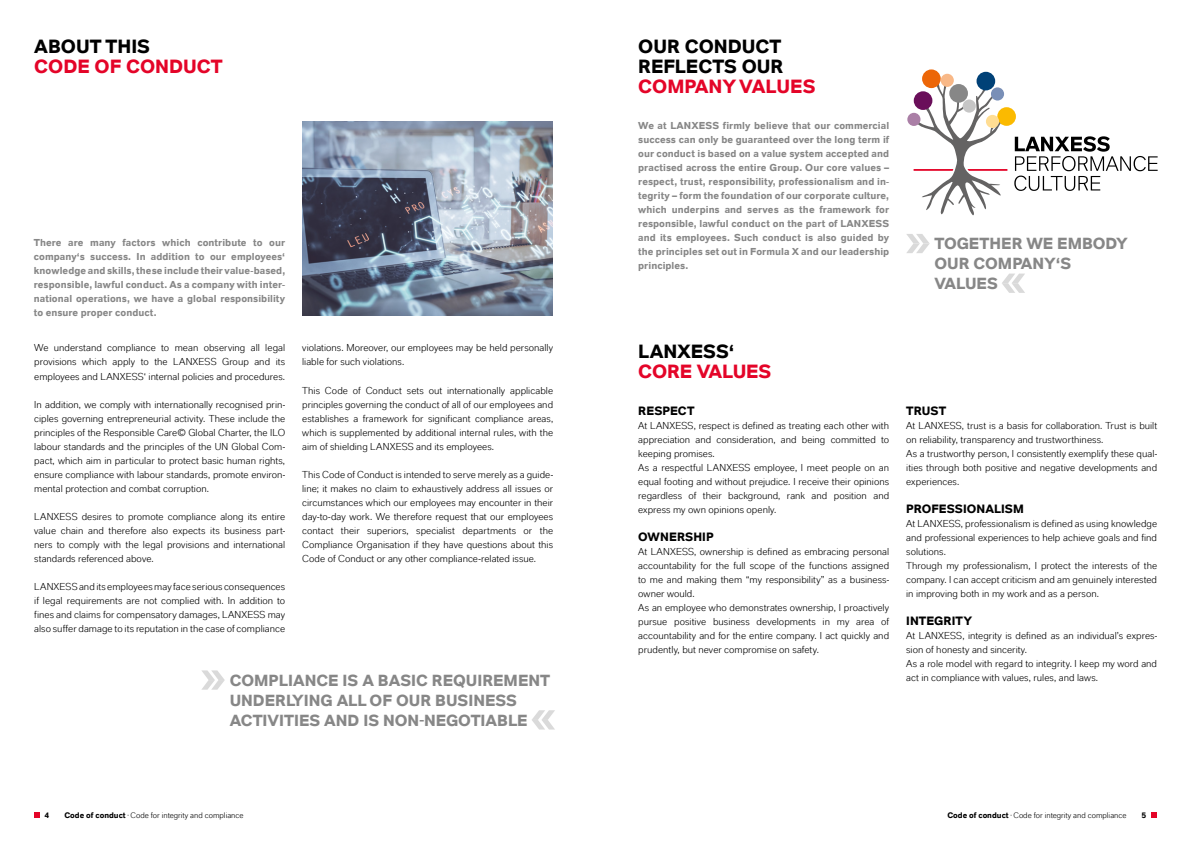
<style>
.page{position:relative;width:1191px;height:842px;background:#fff}
.page>*{position:absolute;margin:0;border:0;box-sizing:border-box;transform-origin:0 0}
.Überschrift_EN{font:700 19px/20px "Lanxess";color:#000}
.Überschrift_EN-2{font:700 19px/20px "Lanxess";color:#e40428}
.Überschrift_EN-3{font:700 16px/20px "Lanxess";color:#878787}
.Fließtext_EN{font:700 12px "Lanxess";letter-spacing:.005em;color:#000}
.Fließtext_EN-2{font:10px/14px "Lanxess";letter-spacing:.005em;color:#000;text-align:justify}
.Fließtext_EN-3{font:700 10px/14px "Lanxess";letter-spacing:.005em;color:#878787;text-align:justify}
.t1{font:8px "Lanxess";color:#000}
.t2{font:700 8px "Lanxess";color:#000}
.s1{color:#000}
.s2{color:#e40428}
.s3{font-weight:700}
</style>
<div class="page">
<img style="left:302px;top:122px;width:251px;height:194px">
<div style="left:976px;top:72px;width:19px;height:18px;background:#004177;border-radius:50%"></div>
<div style="left:922px;top:69px;width:18px;height:19px;background:#ec6608;border-radius:50%"></div>
<div style="left:940px;top:74px;width:13px;height:13px;background:#f8b887;border-radius:50%"></div>
<svg style="left:907px;top:113px;width:13px;height:13px"></svg>
<svg style="left:910px;top:80px;width:247px;height:135px"></svg>
<svg style="left:34px;top:812px;width:6px;height:6px"></svg>
<svg style="left:1151px;top:812px;width:6px;height:6px"></svg>
<svg style="left:201px;top:670px;width:24px;height:20px"></svg>
<svg style="left:906px;top:234px;width:23px;height:19px"></svg>
<svg style="left:532px;top:710px;width:23px;height:19px"></svg>
<svg style="left:1002px;top:274px;width:23px;height:19px"></svg>
<p class="Überschrift_EN-2" style="left:34px;top:35px;width:190px"><span class="s1">ABOUT THIS<br></span>CODE OF CONDUCT</p>
<p class="Überschrift_EN" style="left:638px;top:35px;width:179px">OUR CONDUCT<br>REFLECTS OUR<br><span class="s2">COMPANY VALUES</span></p>
<p class="Fließtext_EN-3" style="left:34px;top:235px;width:253px">There are many factors which contribute to our company‘s success. In addition to our employees‘ knowledge and skills, these include their value-based, responsible, lawful conduct. As a company with inter&shy;national operations, we have a global responsibility to ensure proper conduct.</p>
<p class="Fließtext_EN-2" style="left:34px;top:341px;width:252px">We understand compliance to mean observing all legal provisions which apply to the LANXESS Group and its employees and LANXESS‘ internal policies and procedures.</p>
<p class="Fließtext_EN-2" style="left:34px;top:397px;width:252px">In addition, we comply with internationally recognised prin&shy;ciples governing entrepreneurial activity. These include the principles of the Responsible Care© Global Charter, the ILO labour standards and the principles of the UN Global Com&shy;pact, which aim in particular to protect basic human rights, ensure compliance with labour standards, promote environ&shy;mental protection and combat corruption.</p>
<p class="Fließtext_EN-2" style="left:34px;top:509px;width:252px">LANXESS desires to promote compliance along its entire value chain and therefore also expects its business part&shy;ners to comply with the legal provisions and international standards referenced above.</p>
<p class="Fließtext_EN-2" style="left:34px;top:579px;width:252px">LANXESS and its employees may face serious consequences if legal requirements are not complied with. In addition to fines and claims for compensatory damages, LANXESS may also suffer damage to its reputation in the case of compliance</p>
<p class="Fließtext_EN-2" style="left:302px;top:341px;width:252px">violations. Moreover, our employees may be held personally liable for such violations.</p>
<p class="Fließtext_EN-2" style="left:302px;top:383px;width:252px">This Code of Conduct sets out internationally applicable principles governing the conduct of all of our employees and establishes a framework for significant compliance areas, which is supplemented by additional internal rules, with the aim of shielding LANXESS and its employees.</p>
<p class="Fließtext_EN-2" style="left:302px;top:467px;width:252px">This Code of Conduct is intended to serve merely as a guide&shy;line; it makes no claim to exhaustively address all issues or circumstances which our employees may encounter in their day-to-day work. We therefore request that our employees contact their superiors, specialist departments or the Compliance Organisation if they have questions about this Code of Conduct or any other compliance-related issue.</p>
<p class="Überschrift_EN-3" style="left:230px;top:669px;width:322px">COMPLIANCE IS A BASIC REQUIREMENT<br>UNDERLYING ALL OF OUR BUSINESS -ACTIVITIES AND IS NON-NEGOTIABLE</p>
<p class="Fließtext_EN-3" style="left:638px;top:118px;width:252px">We at LANXESS firmly believe that our commercial success can only be guaranteed over the long term if our conduct is based on a value system accepted and practised across the entire Group. Our core values – respect, trust, responsibility, professionalism and in&shy;tegrity – form the foundation of our corporate culture, which underpins and serves as the framework for responsible, lawful conduct on the part of LANXESS and its employees. Such conduct is also guided by the principles set out in Formula X and our leadership principles.</p>
<p class="Überschrift_EN" style="left:638px;top:340px;width:98px">LANXESS‘</p>
<p class="Überschrift_EN-2" style="left:638px;top:360px;width:135px">CORE VALUES</p>
<p class="Fließtext_EN" style="left:638px;top:403px;width:58px">RESPECT</p>
<p class="Fließtext_EN-2" style="left:638px;top:419px;width:252px">At LANXESS, respect is defined as treating each other with appreciation and consideration, and being committed to keeping promises.</p>
<p class="Fließtext_EN-2" style="left:638px;top:461px;width:252px">As a respectful LANXESS employee, I meet people on an equal footing and without prejudice. I receive their opinions regardless of their background, rank and position and express my own opinions openly.</p>
<p class="Fließtext_EN" style="left:638px;top:529px;width:77px">OWNERSHIP</p>
<p class="Fließtext_EN-2" style="left:638px;top:545px;width:252px">At LANXESS, ownership is defined as embracing personal accountability for the full scope of the functions assigned to me and making them “my responsibility” as a business&shy;owner would.</p>
<p class="Fließtext_EN-2" style="left:638px;top:601px;width:252px">As an employee who demonstrates ownership, I proactively pursue positive business developments in my area of accountability and for the entire company. I act quickly and prudently, but never compromise on safety.</p>
<p class="Überschrift_EN-3" style="left:934px;top:232px;width:195px">TOGETHER WE EMBODY<br>OUR COMPANY‘S<br>VALUES</p>
<p class="Fließtext_EN" style="left:906px;top:403px;width:42px">TRUST</p>
<p class="Fließtext_EN-2" style="left:906px;top:419px;width:252px">At LANXESS, trust is a basis for collaboration. Trust is built on reliability, transparency and trustworthiness.</p>
<p class="Fließtext_EN-2" style="left:906px;top:447px;width:252px">As a trustworthy person, I consistently exemplify these qual&shy;ities through both positive and negative developments and experiences.</p>
<p class="Fließtext_EN" style="left:906px;top:501px;width:119px">PROFESSIONALISM</p>
<p class="Fließtext_EN-2" style="left:906px;top:517px;width:252px">At LANXESS, professionalism is defined as using knowledge and professional experiences to help achieve goals and find solutions.</p>
<p class="Fließtext_EN-2" style="left:906px;top:559px;width:252px">Through my professionalism, I protect the interests of the company. I can accept criticism and am genuinely interested in improving both in my work and as a person.</p>
<p class="Fließtext_EN" style="left:906px;top:613px;width:67px">INTEGRITY</p>
<p class="Fließtext_EN-2" style="left:906px;top:629px;width:252px">At LANXESS, integrity is defined as an individual’s expres&shy;sion of honesty and sincerity.</p>
<p class="Fließtext_EN-2" style="left:906px;top:657px;width:252px">As a role model with regard to integrity. I keep my word and act in compliance with values, rules, and laws.</p>
<p class="t2" style="left:44px;top:809px;width:6px">4</p>
<p class="t1" style="left:64px;top:810px;width:181px"><span class="s3">Code of conduct</span> · Code for integrity and compliance</p>
<p class="t1" style="left:947px;top:810px;width:181px"><span class="s3">Code of conduct</span> · Code for integrity and compliance</p>
<p class="t2" style="left:1141px;top:809px;width:6px">5</p>
</div>
